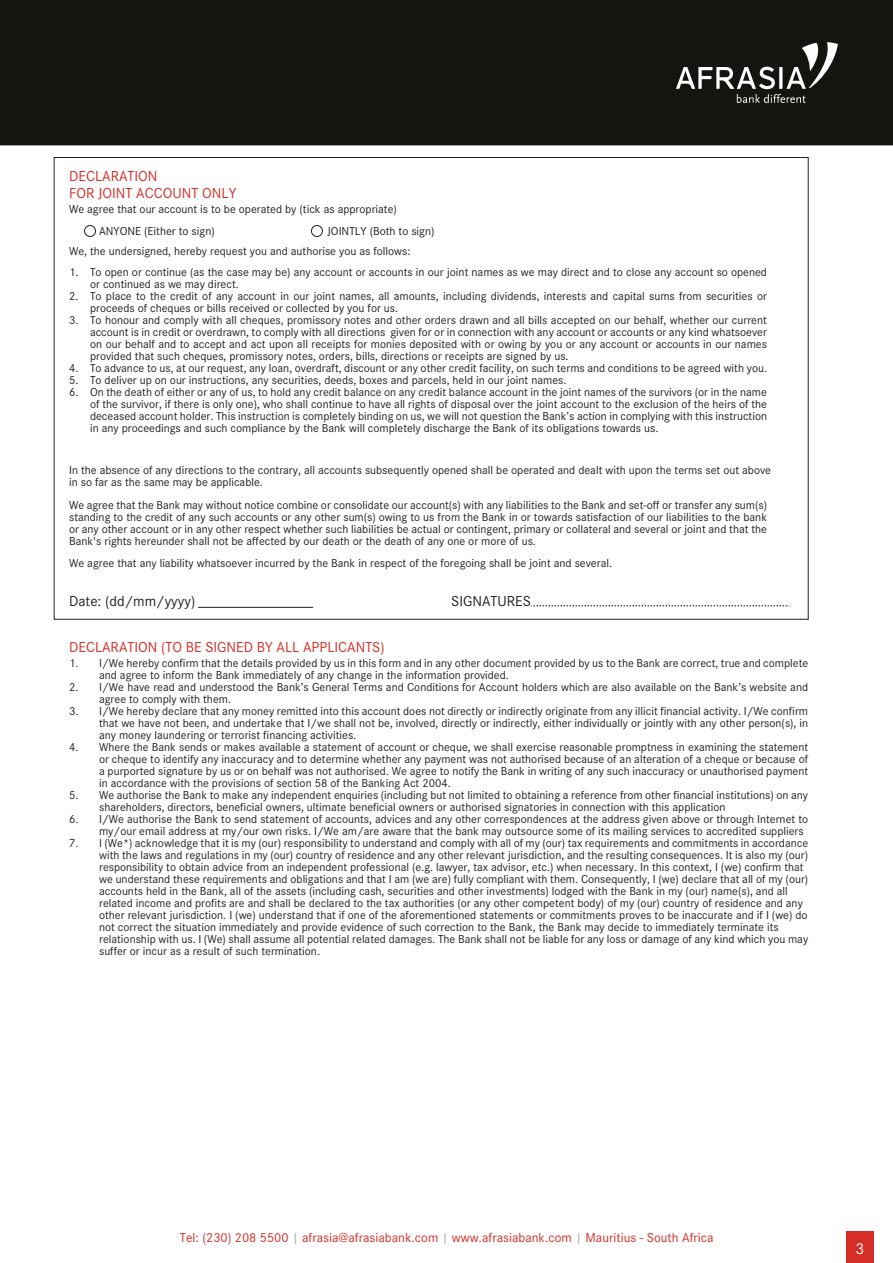
<style>
.page{position:relative;width:893px;height:1263px;background:#fff}
.page>*{position:absolute;margin:0;border:0;box-sizing:border-box;transform-origin:0 0}
.t1{font:16.5px "Corporate S";color:#fff}
.t2{font:15px/16.5px "Corporate S";color:#d42e27}
.t3{font:15px "Corporate S";color:#231f20}
.t4{font:13.5px "Corporate S";color:#d42e27}
.t5{font:12px/12px "Corporate S";color:#231f20}
.s1{color:#a6a8ab}
</style>
<div class="page">
<div style="left:0;top:0;width:893px;height:145px;background:#151410"></div>
<svg style="left:676px;top:42px;width:162px;height:61px"></svg>
<div style="left:846px;top:1232px;width:27px;height:31px;background:#d42e27"></div>
<hr style="left:198px;top:607px;width:115px;height:1px;background:#231f20">
<svg style="left:531px;top:605px;width:258px;height:1px"></svg>
<div style="left:84px;top:225px;width:12px;height:12px;border:1px solid #231f20;border-radius:50%"></div>
<div style="left:311px;top:225px;width:12px;height:12px;border:1px solid #231f20;border-radius:50%"></div>
<p class="t2" style="left:69px;top:168px;width:169px">DECLARATION<br>FOR JOINT ACCOUNT ONLY</p>
<p class="t5" style="left:99px;top:198px;width:299px;line-height:22.5px;text-indent:-30px">We agree that our account is to be operated by (tick as appropriate)<br>ANYONE (Either to sign)</p>
<p class="t5" style="left:69px;top:221px;width:367px;line-height:20.1px;text-indent:258px">JOINTLY (Both to sign)<br>We, the undersigned, hereby request you and authorise you as follows:<br>1.</p>
<p class="t5" style="left:69px;top:284px;width:11px;line-height:24px">2.<br>3.</p>
<p class="t5" style="left:90px;top:266px;width:679px">To open or continue (as the case may be) any account or accounts in our joint names as we may direct and to close any account so opened or continued as we may direct.<br>To place to the credit of any account in our joint names, all amounts, including dividends, interests and capital sums from securities or proceeds of cheques or bills received or collected by you for us.<br>To honour and comply with all cheques, promissory notes and other orders drawn and all bills accepted on our behalf, whether our current account is in credit or overdrawn, to comply with all directions given for or in connection with any account or accounts or any kind whatsoever on our behalf and to accept and act upon all receipts for monies deposited with or owing by you or any account or accounts in our names provided that such cheques, promissory notes, orders, bills, directions or receipts are signed by us.<br>To advance to us, at our request, any loan, overdraft, discount or any other credit facility, on such terms and conditions to be agreed with you.<br>To deliver up on our instructions, any securities, deeds, boxes and parcels, held in our joint names.<br>On the death of either or any of us, to hold any credit balance on any credit balance account in the joint names of the survivors (or in the name of the survivor, if there is only one), who shall continue to have all rights of disposal over the joint account to the exclusion of the heirs of the deceased account holder. This instruction is completely binding on us, we will not question the Bank’s action in complying with this instruction in any proceedings and such compliance by the Bank will completely discharge the Bank of its obligations towards us.</p>
<p class="t5" style="left:69px;top:362px;width:11px;text-align:justify">4.<br>5.<br>6.</p>
<p class="t5" style="left:69px;top:464px;width:703px">In the absence of any directions to the contrary, all accounts subsequently opened shall be operated and dealt with upon the terms set out above in so far as the same may be applicable.</p>
<p class="t5" style="left:69px;top:499px;width:699px;text-align:justify">We agree that the Bank may without notice combine or consolidate our account(s) with any liabilities to the Bank and set-off or transfer any sum(s) standing to the credit of any such accounts or any other sum(s) owing to us from the Bank in or towards satisfaction of our liabilities to the bank or any other account or in any other respect whether such liabilities be actual or contingent, primary or collateral and several or joint and that the Bank's rights hereunder shall not be affected by our death or the death of any one or more of us.</p>
<p class="t5" style="left:69px;top:557px;width:544px">We agree that any liability whatsoever incurred by the Bank in respect of the foregoing shall be joint and several.</p>
<p class="t3" style="left:69px;top:592px;width:128px">Date: (dd/mm/yyyy)</p>
<p class="t3" style="left:451px;top:592px;width:81px">SIGNATURES</p>
<p class="t2" style="left:69px;top:639px;width:317px">DECLARATION (TO BE SIGNED BY ALL APPLICANTS)</p>
<p class="t5" style="left:69px;top:651px;width:11px;line-height:24px;text-align:justify">1.<br>2.<br>3.</p>
<p class="t5" style="left:69px;top:741px;width:11px">4.</p>
<p class="t5" style="left:69px;top:783px;width:11px;line-height:24px;text-align:justify">5.<br>6.<br>7.</p>
<p class="t5" style="left:99px;top:657px;width:711px">I/We hereby confirm that the details provided by us in this form and in any other document provided by us to the Bank are correct, true and complete and agree to inform the Bank immediately of any change in the information provided.<br>I/We have read and understood the Bank’s General Terms and Conditions for Account holders which are also available on the Bank’s website and agree to comply with them.<br>I/We hereby declare that any money remitted into this account does not directly or indirectly originate from any illicit financial activity. I/We confirm that we have not been, and undertake that I/we shall not be, involved, directly or indirectly, either individually or jointly with any other person(s), in any money laundering or terrorist financing activities.<br>Where the Bank sends or makes available a statement of account or cheque, we shall exercise reasonable promptness in examining the statement or cheque to identify any inaccuracy and to determine whether any payment was not authorised because of an alteration of a cheque or because of a purported signature by us or on behalf was not authorised. We agree to notify the Bank in writing of any such inaccuracy or unauthorised payment in accordance with the provisions of section 58 of the Banking Act 2004.<br>We authorise the Bank to make any independent enquiries (including but not limited to obtaining a reference from other financial institutions) on any shareholders, directors, beneficial owners, ultimate beneficial owners or authorised signatories in connection with this application<br>I/We authorise the Bank to send statement of accounts, advices and any other correspondences at the address given above or through Internet to my/our email address at my/our own risks. I/We am/are aware that the bank may outsource some of its mailing services to accredited suppliers I (We*) acknowledge that it is my (our) responsibility to understand and comply with all of my (our) tax requirements and commitments in accordance with the laws and regulations in my (our) country of residence and any other relevant jurisdiction, and the resulting consequences. It is also my (our) responsibility to obtain advice from an independent professional (e.g. lawyer, tax advisor, etc.) when necessary. In this context, I (we) confirm that we understand these requirements and obligations and that I am (we are) fully compliant with them. Consequently, I (we) declare that all of my (our) accounts held in the Bank, all of the assets (including cash, securities and other investments) lodged with the Bank in my (our) name(s), and all related income and profits are and shall be declared to the tax authorities (or any other competent body) of my (our) country of residence and any other relevant jurisdiction. I (we) understand that if one of the aforementioned statements or commitments proves to be inaccurate and if I (we) do not correct the situation immediately and provide evidence of such correction to the Bank, the Bank may decide to immediately terminate its relationship with us. I (We) shall assume all potential related damages. The Bank shall not be liable for any loss or damage of any kind which you may suffer or incur as a result of such termination.</p>
<p class="t4" style="left:180px;top:1230px;width:535px">Tel: (230) 208 5500 <span class="s1">|</span> afrasia@afrasiabank.com <span class="s1">|</span> www.afrasiabank.com <span class="s1">|</span> Mauritius - South Africa</p>
<h1 class="t1" style="left:855px;top:1239px;width:10px">3</h1>
</div>
